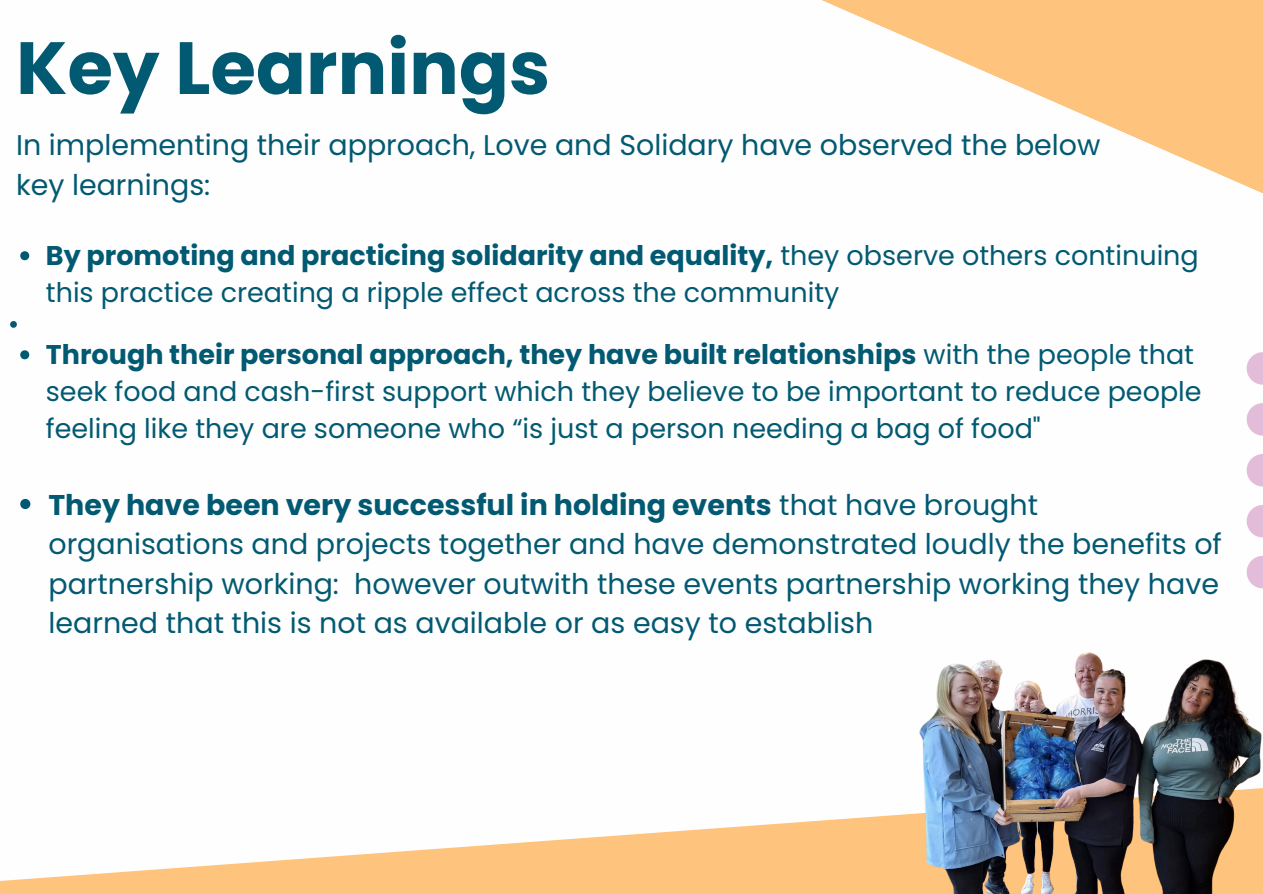
<style>
.page{position:relative;width:1263px;height:894px;background:#fff}
.page>*{position:absolute;margin:0;border:0;box-sizing:border-box;transform-origin:0 0}
.t1{font:700 73.8px "Poppins";color:#025a72}
.t2{font:28.5px/39.3px "Poppins";color:#025a72}
.t3{font:27px/37.2px "Poppins";color:#025a72}
.s1{font-weight:700}
</style>
<div class="page">
<svg style="left:0;top:815px;width:891px;height:78px;fill:#fec37d"></svg>
<svg style="left:822px;top:0;width:441px;height:194px"></svg>
<svg style="left:1247px;top:454px;width:16px;height:32px"></svg>
<svg style="left:1247px;top:403px;width:16px;height:32px"></svg>
<svg style="left:1247px;top:352px;width:16px;height:32px"></svg>
<img style="left:891px;top:505px;width:372px;height:388px">
<svg style="left:20px;top:251px;width:9px;height:9px"></svg>
<svg style="left:10px;top:321px;width:7px;height:7px"></svg>
<svg style="left:20px;top:350px;width:9px;height:9px"></svg>
<svg style="left:20px;top:499px;width:10px;height:10px"></svg>
<h1 class="t1" style="left:16px;top:16px;width:536px">Key Learnings</h1>
<p class="t2" style="left:16px;top:125px;width:1086px">In implementing their approach, Love and Solidary have observed the below</p>
<p class="t2" style="left:16px;top:165px;width:196px">key learnings:</p>
<p class="t3" style="left:46px;top:236px;width:1154px"><span class="s1">By promoting and practicing solidarity and equality,</span> they observe others continuing this practice creating a ripple effect across the community</p>
<p class="t3" style="left:46px;top:335px;width:1157px"><span class="s1">Through their personal approach, they have built relationships</span> with the people that seek food and cash-first support which they believe to be important to reduce people feeling like they are someone who “is just a person needing a bag of food"</p>
<p class="t2" style="left:48px;top:485px;width:1175px"><span class="s1">They have been very successful in holding events</span> that have brought organisations and projects together and have demonstrated loudly the benefits of partnership working: however outwith these events partnership working they have learned that this is not as available or as easy to establish</p>
</div>
